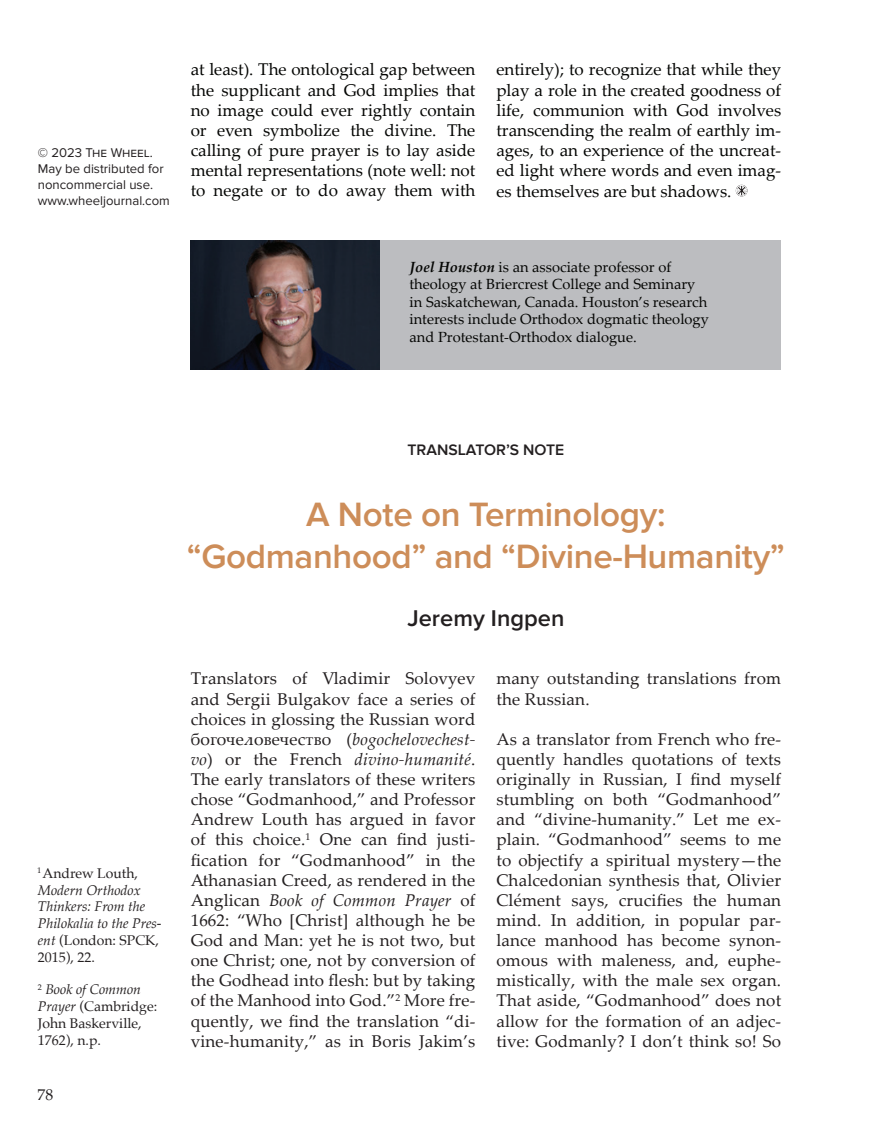
<style>
.page{position:relative;width:882px;height:1134px;background:#fff}
.page>*{position:absolute;margin:0;border:0;box-sizing:border-box;transform-origin:0 0}
.t1{font:600 35px/42px "Proxima Nova";letter-spacing:-.01em;color:#cd8d59;text-align:center}
.t2{font:600 23.62px "Proxima Nova";color:#231f20}
.t3{font:16.97px/20.1px "Palatino Linotype";letter-spacing:.01em;color:#231f20;text-align:justify}
.t4{font:16.97px/20.1px "Palatino Linotype";color:#040503;text-align:justify}
.t5{font:600 15.75px "Proxima Nova";color:#231f20}
.t6{font:15.75px "Palatino Linotype";color:#231f20}
.t7{font:14.7px/17.7px "Palatino Linotype";color:#040503}
.t8{font:italic 14px/16.8px "Palatino";color:#231f20}
.t9{font:14px/16.8px "Palatino";color:#231f20}
.t10{font:13.12px/15.8px "Proxima Nova";color:#231f20}
.s1{font-weight:700;font-style:italic}
.s2{font-style:normal}
.s3{font-style:italic}
</style>
<div class="page">
<div style="left:191px;top:240px;width:590px;height:130px;background:#bcbdc0"></div>
<img style="left:191px;top:241px;width:189px;height:129px">
<svg style="left:736px;top:185px;width:12px;height:12px"></svg>
<p class="t10" style="left:38px;top:145px;width:134px">© 2023 The Wheel.<br>May be distributed for noncommercial use. www.wheeljournal.com</p>
<p class="t4" style="left:191px;top:59px;width:286px">at least). The ontological gap between the supplicant and God implies that no image could ever rightly contain or even symbolize the divine. The calling of pure prayer is to lay aside mental representations (note well: not to negate or to do away them with</p>
<p class="t4" style="left:496px;top:59px;width:286px">entirely); to recognize that while they play a role in the created goodness of life, communion with God involves transcending the realm of earthly im&shy;ages, to an experience of the uncreat&shy;ed light where words and even imag&shy;es themselves are but shadows.</p>
<p class="t7" style="left:410px;top:257px;width:301px"><span class="s1">Joel Houston</span> is an associate professor of theology at Briercrest College and Seminary in Saskatchewan, Canada. Houston’s research interests include Orthodox dogmatic theology and Protestant-Orthodox dialogue.</p>
<p class="t8" style="left:38px;top:864px;width:125px"><sup>1</sup> <span class="s2">Andrew Louth,<br></span>Modern Orthodox<br>Thinkers: From the<br>Philokalia to the Pres&shy;ent <span class="s2">(London: SPCK,<br>2015), 22.</span></p>
<p class="t9" style="left:38px;top:981px;width:121px"><sup>2</sup> <span class="s3">Book of Common<br>Prayer</span> (Cambridge:<br>John Baskerville,<br>1762), n.p.</p>
<p class="t6" style="left:38px;top:1083px;width:17px">78</p>
<p class="t5" style="left:407px;top:441px;width:158px">TRANSLATOR’S NOTE</p>
<h1 class="t1" style="left:187px;top:494px;width:600px">A Note on Terminology: “Godmanhood” and “Divine-Humanity”</h1>
<h2 class="t2" style="left:407px;top:604px;width:158px">Jeremy Ingpen</h2>
<p class="t3" style="left:191px;top:668px;width:286px">Translators of Vladimir Solovyev and Sergii Bulgakov face a series of choices in glossing the Russian word богочеловечество (<span class="s3">bogochelovechest&shy;vo</span>) or the French <span class="s3">divino-humanité</span>.<br>The early translators of these writers chose “Godmanhood,” and Professor Andrew Louth has argued in favor of this choice.<sup>1</sup> One can find justi&shy;fication for “Godmanhood” in the Athanasian Creed, as rendered in the Anglican <span class="s3">Book of Common Prayer</span> of 1662: “Who [Christ] although he be God and Man: yet he is not two, but one Christ; one, not by conversion of the Godhead into flesh: but by taking of the Manhood into God.”<sup>2</sup> More fre&shy;quently, we find the translation “di&shy;vine-humanity,” as in Boris Jakim’s</p>
<p class="t3" style="left:496px;top:668px;width:286px">many outstanding translations from the Russian.</p>
<p class="t3" style="left:496px;top:728px;width:286px">As a translator from French who fre&shy;quently handles quotations of texts originally in Russian, I find myself stumbling on both “Godmanhood” and “divine-humanity.” Let me ex&shy;plain. “Godmanhood” seems to me to objectify a spiritual mystery—the Chalcedonian synthesis that, Olivier Clément says, crucifies the human mind. In addition, in popular par&shy;lance manhood has become synon&shy;omous with maleness, and, euphe&shy;mistically, with the male sex organ.<br>That aside, “Godmanhood” does not allow for the formation of an adjec&shy;tive: Godmanly? I don’t think so! So</p>
</div>
